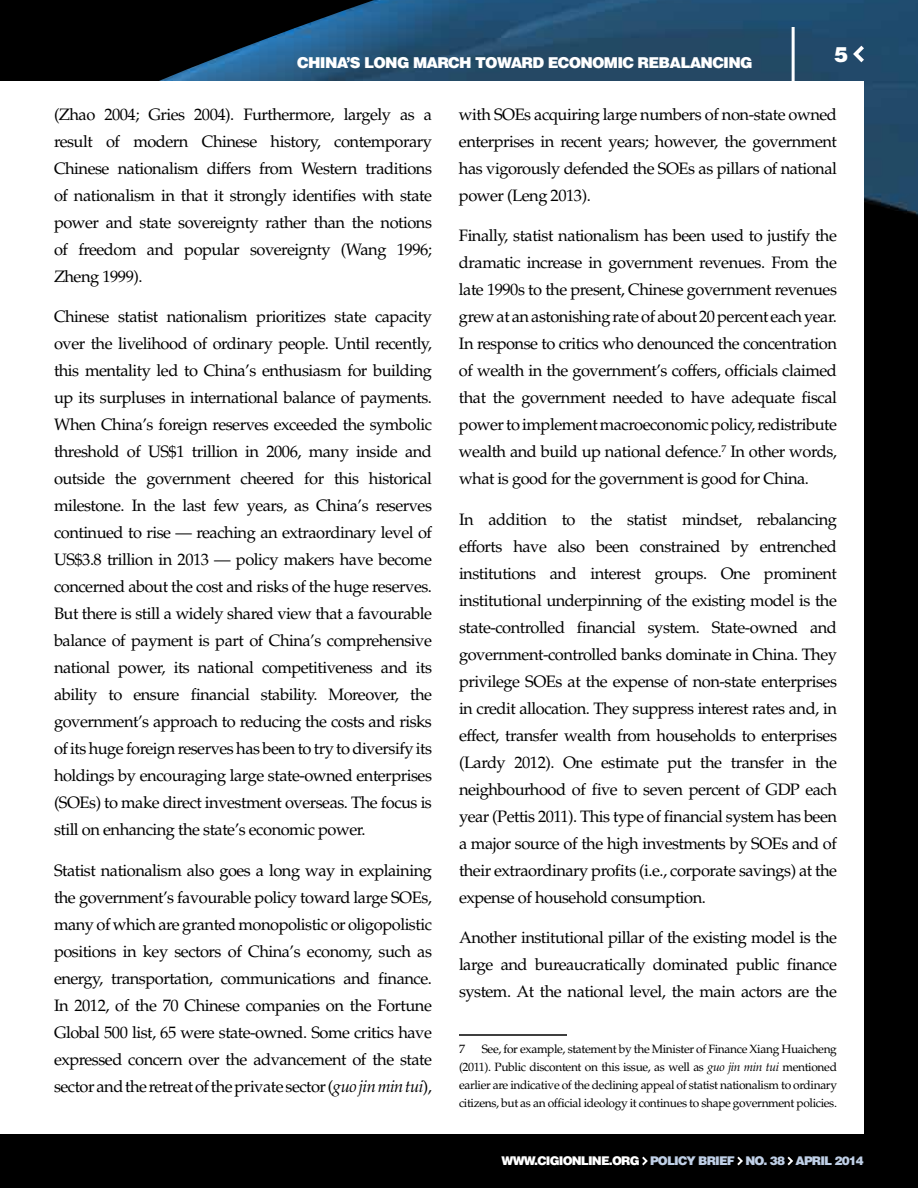
<style>
.page{position:relative;width:918px;height:1188px;background:#fff}
.page>*{position:absolute;margin:0;border:0;box-sizing:border-box;transform-origin:0 0}
.t1{font:900 21px "Helvetica LT Std";color:#fff}
.t2{font:16.5px/27px "Palatino LT Std";letter-spacing:-.03em;color:#000;text-align:justify}
.t3{font:900 15px "Helvetica LT Std";letter-spacing:-.05em;color:#fff}
.t4{font:12px/18px "Palatino LT Std";letter-spacing:-.03em;color:#000;text-align:justify}
.t5{font:900 12px "Helvetica LT Std";letter-spacing:-.07em;color:#bfcfe6}
.s1{font-style:italic}
.s2{color:#fff}
</style>
<div class="page">
<div style="left:1px;top:481px;width:917px;height:707px;background:#000"></div>
<img style="left:1px;top:0;width:917px;height:481px">
<svg style="left:0;top:1134px;width:1px;height:54px"></svg>
<img style="left:0;top:0;width:1px;height:81px">
<svg style="left:853px;top:46px;width:11px;height:16px"></svg>
<svg style="left:642px;top:1157px;width:6px;height:8px"></svg>
<svg style="left:737px;top:1157px;width:6px;height:8px"></svg>
<svg style="left:787px;top:1157px;width:6px;height:8px"></svg>
<hr style="left:792px;top:27px;width:3px;height:54px;background:#fff">
<div style="left:0;top:81px;width:864px;height:1053px;background:#fff"></div>
<hr style="left:459px;top:1034px;width:108px;height:2px;background:#000">
<p class="t3" style="left:297px;top:53px;width:22px">CHINA</p>
<p class="t3" style="left:347px;top:53px;width:40px">’S LONG</p>
<p class="t3" style="left:413px;top:53px;width:26px">MARCH</p>
<p class="t3" style="left:475px;top:53px;width:13px">TOWARD</p>
<p class="t3" style="left:548px;top:53px;width:22px">ECONOMIC</p>
<p class="t3" style="left:638px;top:53px;width:23px">REBALANCING</p>
<p class="t1" style="left:834px;top:41px;width:16px">5</p>
<p class="t2" style="left:54px;top:101px;width:380px">(Zhao 2004; Gries 2004). Furthermore, largely as a result of modern Chinese history, contemporary Chinese nationalism differs from Western traditions of nationalism in that it strongly identifies with state power and state sovereignty rather than the notions of freedom and popular sovereignty (Wang 1996; Zheng 1999).</p>
<p class="t2" style="left:54px;top:304px;width:380px">Chinese statist nationalism prioritizes state capacity over the livelihood of ordinary people. Until recently, this mentality led to China’s enthusiasm for building up its surpluses in international balance of payments.<br>When China’s foreign reserves exceeded the symbolic threshold of US$1 trillion in 2006, many inside and outside the government cheered for this historical milestone. In the last few years, as China’s reserves continued to rise — reaching an extraordinary level of US$3.8 trillion in 2013 — policy makers have become concerned about the cost and risks of the huge reserves.<br>But there is still a widely shared view that a favourable balance of payment is part of China’s comprehensive national power, its national competitiveness and its ability to ensure financial stability. Moreover, the government’s approach to reducing the costs and risks of its huge foreign reserves has been to try to diversify its holdings by encouraging large state-owned enterprises (SOEs) to make direct investment overseas. The focus is still on enhancing the state’s economic power.</p>
<p class="t2" style="left:54px;top:857px;width:380px">Statist nationalism also goes a long way in explaining the government’s favourable policy toward large SOEs, many of which are granted monopolistic or oligopolistic positions in key sectors of China’s economy, such as energy, transportation, communications and finance.<br>In 2012, of the 70 Chinese companies on the Fortune Global 500 list, 65 were state-owned. Some critics have expressed concern over the advancement of the state sector and the retreat of the private sector (<span class="s1">guo jin min tui</span>),</p>
<p class="t2" style="left:459px;top:101px;width:379px">with SOEs acquiring large numbers of non-state owned enterprises in recent years; however, the government has vigorously defended the SOEs as pillars of national power (Leng 2013).</p>
<p class="t2" style="left:459px;top:222px;width:380px">Finally, statist nationalism has been used to justify the dramatic increase in government revenues. From the late 1990s to the present, Chinese government revenues grew at an astonishing rate of about 20 percent each year.<br>In response to critics who denounced the concentration of wealth in the government’s coffers, officials claimed that the government needed to have adequate fiscal power to implement macroeconomic policy, redistribute wealth and build up national defence.<sup>7</sup> In other words, what is good for the government is good for China.</p>
<p class="t2" style="left:459px;top:506px;width:380px">In addition to the statist mindset, rebalancing efforts have also been constrained by entrenched institutions and interest groups. One prominent institutional underpinning of the existing model is the state-controlled financial system. State-owned and government-controlled banks dominate in China. They privilege SOEs at the expense of non-state enterprises in credit allocation. They suppress interest rates and, in effect, transfer wealth from households to enterprises (Lardy 2012). One estimate put the transfer in the neighbourhood of five to seven percent of GDP each year (Pettis 2011). This type of financial system has been a major source of the high investments by SOEs and of their extraordinary profits (i.e., corporate savings) at the expense of household consumption.</p>
<p class="t2" style="left:459px;top:925px;width:380px">Another institutional pillar of the existing model is the large and bureaucratically dominated public finance system. At the national level, the main actors are the</p>
<p class="t4" style="left:459px;top:1040px;width:380px;text-indent:23px">See, for example, statement by the Minister of Finance Xiang Huaicheng (2011). Public discontent on this issue, as well as <span class="s1">guo jin min tui</span> mentioned earlier are indicative of the declining appeal of statist nationalism to ordinary citizens, but as an official ideology it continues to shape government policies.</p>
<p class="t4" style="left:459px;top:1040px;width:7px">7</p>
<p class="t5" style="left:502px;top:1153px;width:311px"><span class="s2">WWW.CIGIONLINE.ORG</span> POLICY BRIEF NO. 38 APRIL</p>
<p class="t5" style="left:835px;top:1153px;width:31px">2014</p>
</div>
